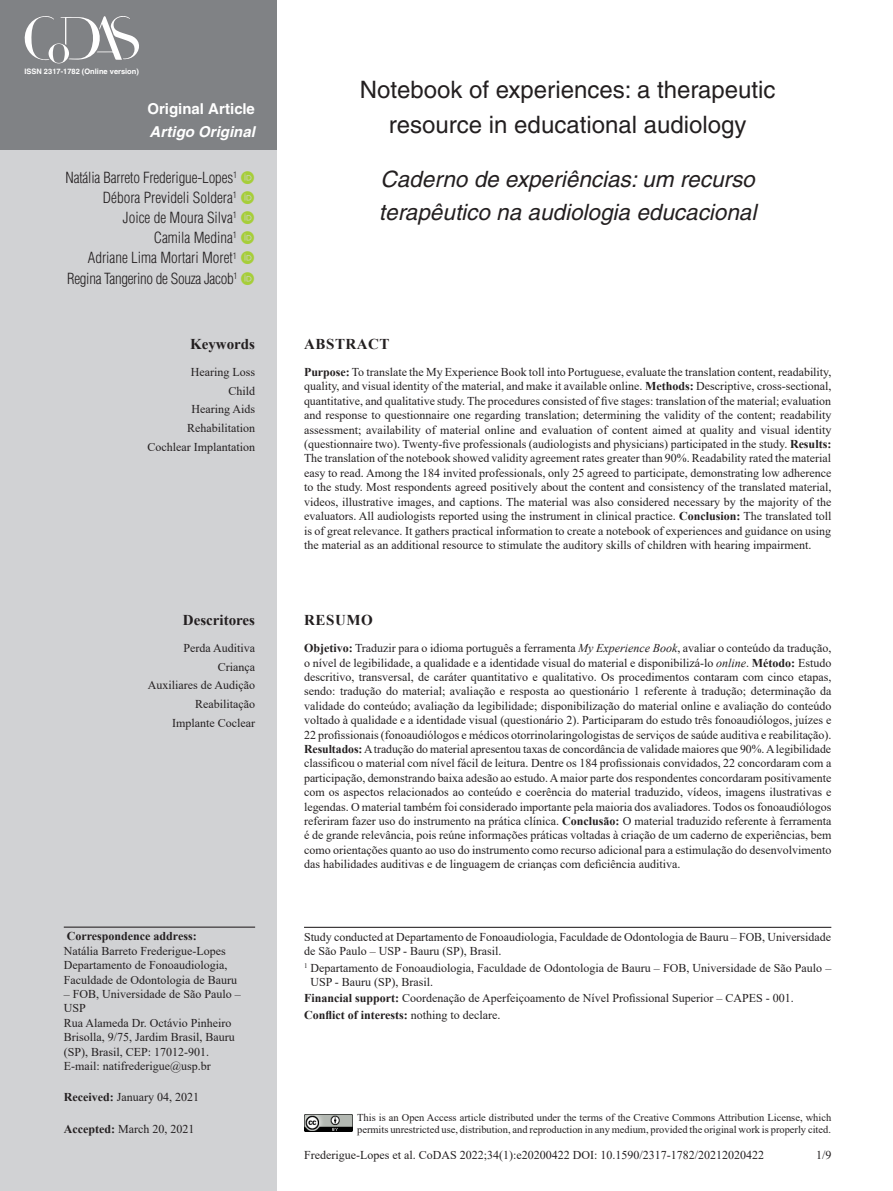
<style>
.page{position:relative;width:893px;height:1191px;background:#fff}
.page>*{position:absolute;margin:0;border:0;box-sizing:border-box;transform-origin:0 0}
.ArticleTitle{font:24px/34.5px "Helvetica";color:#231f20;text-align:center}
.ArticleTitle-Trans1{font:italic 22.5px/33px "Helvetica";color:#231f20}
.Authors{font:300 condensed 15px "Helvetica";color:#231f20}
.Authors-2{font:300 condensed 15px "Helvetica";letter-spacing:-.02em;color:#231f20}
.t1{font:700 15px "Helvetica";color:#fff}
.t2{font:italic 700 15px "Helvetica";color:#fff}
.KeywordsTitle-Trans1{font:700 15px "Times New Roman";color:#231f20}
.KeywordsTitle{font:700 15px "Times New Roman";color:#231f20}
.AbstractTitle{font:700 15px "Times New Roman";letter-spacing:.035em;color:#231f20}
.AbstractTitle-Trans1{font:700 15px "Times New Roman";letter-spacing:.035em;color:#231f20}
.Abstract-Trans1{font:12px/14.4px "Times New Roman";color:#231f20;text-align:justify}
.Abstract{font:12px/14.4px "Times New Roman";color:#231f20;text-align:justify}
.Correspondence{font:12px/14.4px "Times New Roman";color:#231f20}
.fnArticleOther{font:12px/14.4px "Times New Roman";color:#231f20}
.Affiliations{font:12px/14.4px "Times New Roman";color:#231f20}
.fnFinancial-disclosu{font:12px "Times New Roman";color:#231f20}
.Keywords-Trans1{font:12px "Times New Roman";color:#231f20}
.Keywords{font:12px "Times New Roman";color:#231f20}
.History{font:12px "Times New Roman";color:#231f20}
.fnConflict{font:700 12px "Times New Roman";color:#231f20}
.pubNameFooter{font:10.5px/12.6px "Times New Roman";color:#231f20}
.t3{font:700 7.5px "Helvetica";color:#fff}
.s1{font-weight:700}
.s2{font-style:italic}
.s3{font-weight:400}
</style>
<div class="page">
<div style="left:0;top:149px;width:276px;height:1042px;background:#d1d2d4"></div>
<div style="left:0;top:0;width:276px;height:149px;background:#808285"></div>
<img style="left:304px;top:1114px;width:48px;height:17px">
<svg style="left:24px;top:16px;width:115px;height:48px"></svg>
<hr style="left:64px;top:926px;width:191px;height:1px;background:#231f20">
<hr style="left:304px;top:926px;width:527px;height:2px;background:#231f20">
<p class="t3" style="left:24px;top:66px;width:116px">ISSN 2317-1782 (Online version)</p>
<p class="t1" style="left:147px;top:100px;width:109px">Original Article</p>
<p class="t2" style="left:150px;top:122px;width:107px">Artigo Original</p>
<p class="Authors" style="left:65px;top:168px;width:173px">Natália Barreto Frederigue-Lopes<sup>1</sup></p>
<p class="Authors" style="left:103px;top:188px;width:135px">Débora Prevideli Soldera<sup>1</sup></p>
<p class="Authors" style="left:123px;top:208px;width:115px">Joice de Moura Silva<sup>1</sup></p>
<p class="Authors" style="left:154px;top:228px;width:85px">Camila Medina<sup>1</sup></p>
<p class="Authors" style="left:88px;top:249px;width:150px">Adriane Lima Mortari Moret<sup>1</sup></p>
<p class="Authors-2" style="left:67px;top:269px;width:172px">Regina Tangerino de Souza Jacob<sup>1</sup></p>
<p class="KeywordsTitle" style="left:190px;top:333px;width:66px">Keywords</p>
<p class="Keywords" style="left:191px;top:363px;width:66px">Hearing Loss</p>
<p class="Keywords" style="left:228px;top:382px;width:28px">Child</p>
<p class="Keywords" style="left:191px;top:401px;width:65px">Hearing Aids</p>
<p class="Keywords" style="left:187px;top:419px;width:70px">Rehabilitation</p>
<p class="Keywords" style="left:147px;top:438px;width:109px">Cochlear Implantation</p>
<p class="KeywordsTitle-Trans1" style="left:183px;top:609px;width:74px">Descritores</p>
<p class="Keywords-Trans1" style="left:183px;top:639px;width:73px">Perda Auditiva</p>
<p class="Keywords-Trans1" style="left:218px;top:658px;width:39px">Criança</p>
<p class="Keywords-Trans1" style="left:148px;top:677px;width:109px">Auxiliares de Audição</p>
<p class="Keywords-Trans1" style="left:195px;top:695px;width:61px">Reabilitação</p>
<p class="Keywords-Trans1" style="left:172px;top:714px;width:84px">Implante Coclear</p>
<p class="Correspondence" style="left:64px;top:928px;width:175px"><span class="s1">Correspondence address:<br></span>Natália Barreto Frederigue-Lopes<br>Departamento de Fonoaudiologia,<br>Faculdade de Odontologia de Bauru</p>
<p class="Correspondence" style="left:64px;top:986px;width:178px">– FOB, Universidade de São Paulo –<br>USP<br>Rua Alameda Dr. Octávio Pinheiro<br>Brisolla, 9/75, Jardim Brasil, Bauru (SP), Brasil, CEP: 17012-901.<br>E-mail: natifrederigue@usp.br</p>
<p class="History" style="left:64px;top:1089px;width:137px"><span class="s1">Received:</span> January 04, 2021</p>
<p class="History" style="left:64px;top:1120px;width:132px"><span class="s1">Accepted:</span> March 20, 2021</p>
<p class="ArticleTitle" style="left:360px;top:72px;width:417px">Notebook of experiences: a therapeutic resource in educational audiology</p>
<p class="ArticleTitle-Trans1" style="left:379px;top:162px;width:379px">Caderno de experiências: um recurso terapêutico na audiologia educacional</p>
<p class="AbstractTitle" style="left:304px;top:333px;width:87px">ABSTRACT</p>
<p class="Abstract" style="left:304px;top:364px;width:529px"><span class="s1">Purpose:</span> To translate the My Experience Book toll into Portuguese, evaluate the translation content, readability, quality, and visual identity of the material, and make it available online. <span class="s1">Methods:</span> Descriptive, cross-sectional, quantitative, and qualitative study. The procedures consisted of five stages: translation of the material; evaluation and response to questionnaire one regarding translation; determining the validity of the content; readability assessment; availability of material online and evaluation of content aimed at quality and visual identity (questionnaire two). Twenty-five professionals (audiologists and physicians) participated in the study. <span class="s1">Results:<br></span>The translation of the notebook showed validity agreement rates greater than 90%. Readability rated the material easy to read. Among the 184 invited professionals, only 25 agreed to participate, demonstrating low adherence to the study. Most respondents agreed positively about the content and consistency of the translated material, videos, illustrative images, and captions. The material was also considered necessary by the majority of the evaluators. All audiologists reported using the instrument in clinical practice. <span class="s1">Conclusion:</span> The translated toll is of great relevance. It gathers practical information to create a notebook of experiences and guidance on using the material as an additional resource to stimulate the auditory skills of children with hearing impairment.</p>
<p class="AbstractTitle-Trans1" style="left:304px;top:609px;width:70px">RESUMO</p>
<p class="Abstract-Trans1" style="left:304px;top:640px;width:529px"><span class="s1">Objetivo:</span> Traduzir para o idioma português a ferramenta <span class="s2">My Experience Book</span>, avaliar o conteúdo da tradução, o nível de legibilidade, a qualidade e a identidade visual do material e disponibilizá-lo <span class="s2">online</span>. <span class="s1">Método:</span> Estudo descritivo, transversal, de caráter quantitativo e qualitativo. Os procedimentos contaram com cinco etapas, sendo: tradução do material; avaliação e resposta ao questionário 1 referente à tradução; determinação da validade do conteúdo; avaliação da legibilidade; disponibilização do material online e avaliação do conteúdo voltado à qualidade e a identidade visual (questionário 2). Participaram do estudo três fonoaudiólogos, juízes e 22 profissionais (fonoaudiólogos e médicos otorrinolaringologistas de serviços de saúde auditiva e reabilitação).<br><span class="s1">Resultados:</span> A tradução do material apresentou taxas de concordância de validade maiores que 90%. A legibilidade classificou o material com nível fácil de leitura. Dentre os 184 profissionais convidados, 22 concordaram com a participação, demonstrando baixa adesão ao estudo. A maior parte dos respondentes concordaram positivamente com os aspectos relacionados ao conteúdo e coerência do material traduzido, vídeos, imagens ilustrativas e legendas. O material também foi considerado importante pela maioria dos avaliadores. Todos os fonoaudiólogos referiram fazer uso do instrumento na prática clínica. <span class="s1">Conclusão:</span> O material traduzido referente à ferramenta é de grande relevância, pois reúne informações práticas voltadas à criação de um caderno de experiências, bem como orientações quanto ao uso do instrumento como recurso adicional para a estimulação do desenvolvimento das habilidades auditivas e de linguagem de crianças com deficiência auditiva.</p>
<p class="fnArticleOther" style="left:304px;top:929px;width:528px">Study conducted at Departamento de Fonoaudiologia, Faculdade de Odontologia de Bauru – FOB, Universidade de São Paulo – USP - Bauru (SP), Brasil.</p>
<p class="Affiliations" style="left:310px;top:960px;width:522px;text-indent:-6px"><sup>1</sup> Departamento de Fonoaudiologia, Faculdade de Odontologia de Bauru – FOB, Universidade de São Paulo –<br>USP - Bauru (SP), Brasil.</p>
<p class="fnFinancial-disclosu" style="left:304px;top:990px;width:491px"><span class="s1">Financial support:</span> Coordenação de Aperfeiçoamento de Nível Profissional Superior – CAPES - 001.</p>
<p class="fnConflict" style="left:304px;top:1006px;width:198px">Conflict of interests: <span class="s3">nothing to declare.</span></p>
<p class="pubNameFooter" style="left:357px;top:1110px;width:476px">This is an Open Access article distributed under the terms of the Creative Commons Attribution License, which permits unrestricted use, distribution, and reproduction in any medium, provided the original work is properly cited.</p>
<p class="Abstract-Trans1" style="left:304px;top:1147px;width:461px">Frederigue-Lopes et al. CoDAS 2022;34(1):e20200422 DOI: 10.1590/2317-1782/20212020422</p>
<p class="Abstract-Trans1" style="left:816px;top:1147px;width:17px">1/9</p>
</div>
